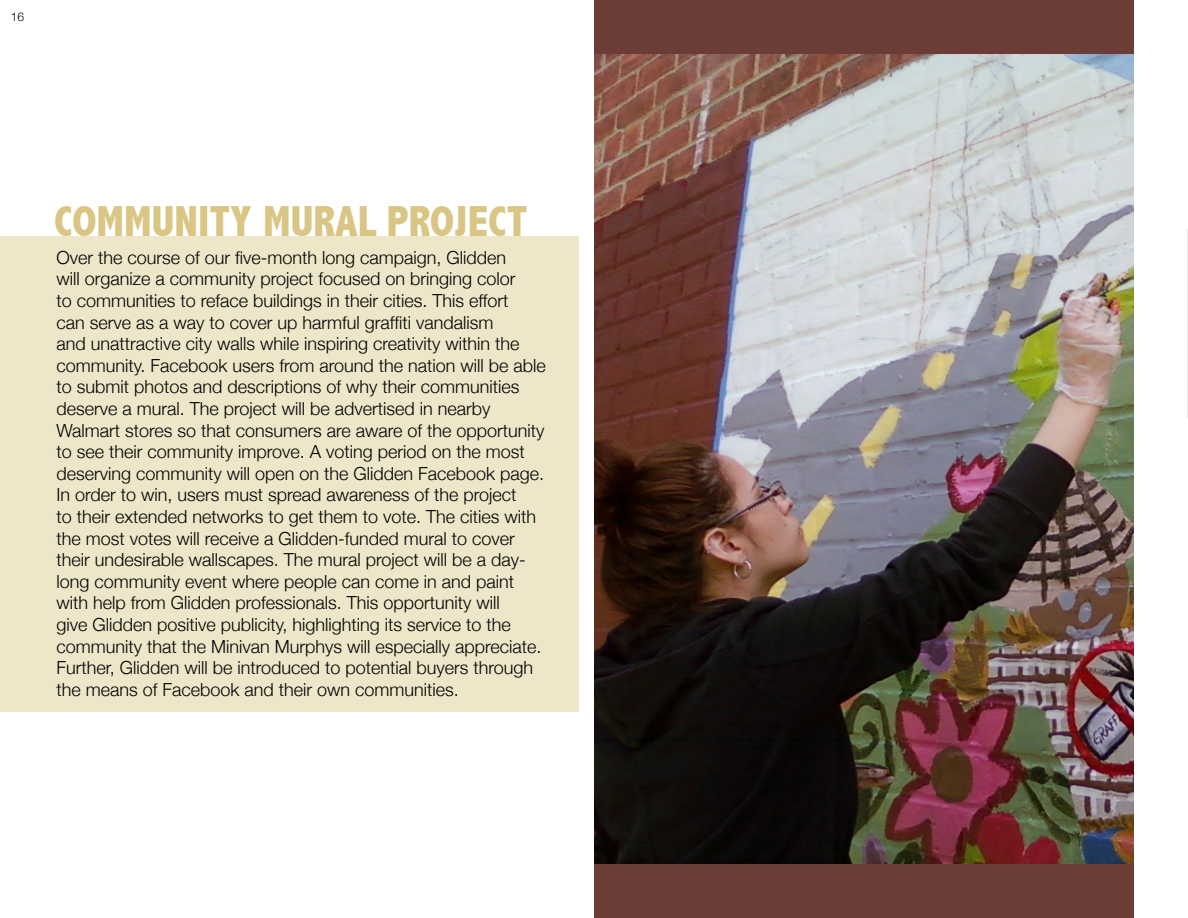
<style>
.page{position:relative;width:1188px;height:918px;background:#fff}
.page>*{position:absolute;margin:0;border:0;box-sizing:border-box;transform-origin:0 0}
.t1{font:800 condensed 43.5px "Abadi";color:#d9c684}
.t2{font:300 18px/21.6px "Helvetica Neue";color:#000}
.t3{font:300 12px "Helvetica Neue";color:#000}
</style>
<div class="page">
<div style="left:594px;top:0;width:540px;height:918px;background:#6c3d37"></div>
<svg style="left:1187px;top:229px;width:1px;height:189px"></svg>
<div style="left:0;top:236px;width:579px;height:476px;background:#eee6c9"></div>
<img style="left:594px;top:54px;width:540px;height:810px">
<p class="t3" style="left:11px;top:7px;width:15px">16</p>
<h1 class="t1" style="left:54px;top:197px;width:475px">COMMUNITY MURAL PROJECT</h1>
<p class="t2" style="left:56px;top:246px;width:491px">Over the course of our five-month long campaign, Glidden<br>will organize a community project focused on bringing color<br>to communities to reface buildings in their cities. This effort<br>can serve as a way to cover up harmful graffiti vandalism<br>and unattractive city walls while inspiring creativity within the community. Facebook users from around the nation will be able to submit photos and descriptions of why their communities deserve a mural. The project will be advertised in nearby Walmart stores so that consumers are aware of the opportunity to see their community improve. A voting period on the most deserving community will open on the Glidden Facebook page.<br>In order to win, users must spread awareness of the project<br>to their extended networks to get them to vote. The cities with the most votes will receive a Glidden-funded mural to cover their undesirable wallscapes. The mural project will be a day&shy;long community event where people can come in and paint with help from Glidden professionals. This opportunity will<br>give Glidden positive publicity, highlighting its service to the community that the Minivan Murphys will especially appreciate.<br>Further, Glidden will be introduced to potential buyers through the means of Facebook and their own communities.</p>
</div>
